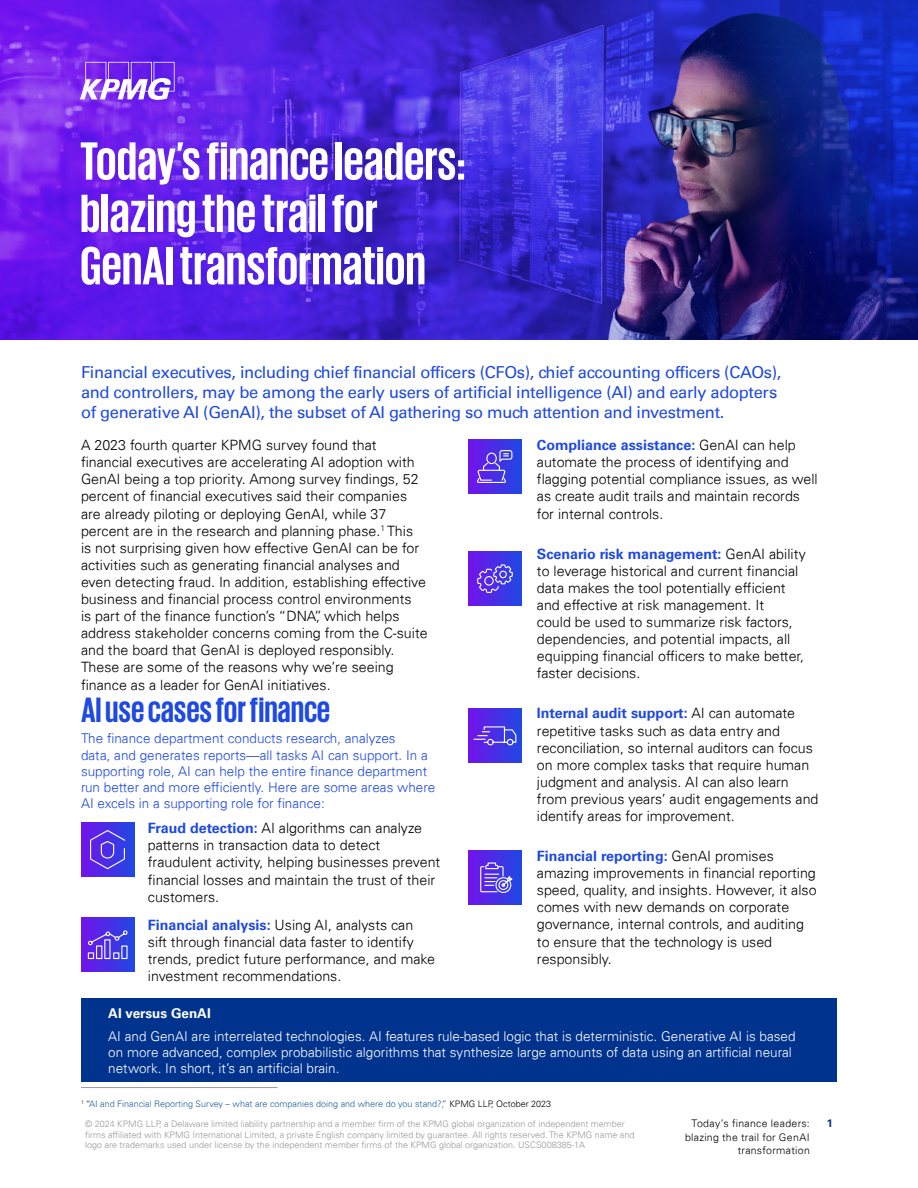
<style>
.page{position:relative;width:918px;height:1188px;background:#fff}
.page>*{position:absolute;margin:0;border:0;box-sizing:border-box;transform-origin:0 0}
.t1{font:700 70.5px/61.5px "KPMG";color:#fff}
.t2{font:700 54.9px/52.3px "KPMG";color:#fff}
.t3{font:700 36px "KPMG";color:#1e49e2}
.t4{font:16.5px/19.8px "Univers 55 Roman";letter-spacing:-.02em;color:#1e49e2}
.t5{font:300 14.25px/17.1px "Univers 45";color:#000}
.t6{font:700 14.25px "Univers 65";color:#1e49e2}
.t7{font:300 13.5px/16.2px "Univers 45";color:#fff}
.t8{font:300 13.5px/16.2px "Univers 45";color:#1e49e2}
.t9{font:700 13.5px "Univers 65";color:#fff}
.t10{font:700 10.8px "Univers 65";color:#00338d}
.t11{font:300 10.5px/13.6px "Univers 45";letter-spacing:.03em;color:#000;text-align:right}
.t12{font:300 9px/10.8px "Univers 45";color:#989898}
.t13{font:300 9px "Univers 45";color:#215e9e}
.s1{font-family:"Univers 45";font-weight:300;color:#000}
.s2{font-family:"Univers 65";font-weight:700;color:#1e49e2}
.s3{color:#000}
.s4{color:#00338d}
</style>
<div class="page">
<div style="left:468px;top:552px;width:54px;height:54px;background:linear-gradient(to right,#7213ea,#2247e2)"></div>
<svg style="left:477px;top:564px;width:36px;height:30px"></svg>
<div style="left:468px;top:709px;width:54px;height:54px;background:linear-gradient(to right,#7213ea,#2247e2)"></div>
<svg style="left:473px;top:726px;width:44px;height:20px"></svg>
<div style="left:81px;top:918px;width:53px;height:54px;background:linear-gradient(to right,#7213ea,#2147e2)"></div>
<svg style="left:87px;top:930px;width:41px;height:30px"></svg>
<div style="left:81px;top:823px;width:53px;height:54px;background:linear-gradient(to right,#7213ea,#2147e2)"></div>
<svg style="left:89px;top:829px;width:38px;height:41px;background:#5c45e8"></svg>
<div style="left:81px;top:998px;width:755px;height:84px;background:#00338d"></div>
<div style="left:468px;top:440px;width:53px;height:54px;background:linear-gradient(to right,#7213ea,#2147e2)"></div>
<svg style="left:476px;top:449px;width:37px;height:35px"></svg>
<div style="left:468px;top:851px;width:53px;height:54px;background:linear-gradient(to right,#7213ea,#2147e2)"></div>
<svg style="left:480px;top:862px;width:34px;height:32px"></svg>
<hr style="left:81px;top:1087px;width:197px;height:1px;background:#989898">
<img style="left:0;top:0;width:918px;height:339px">
<svg style="left:80px;top:62px;width:96px;height:38px"></svg>
<h1 class="t1" style="left:81px;top:128px;width:394px">Transform finance with AI governance</h1>
<h2 class="t2" style="left:80px;top:133px;width:387px">Today’s finance leaders: blazing the trail for<br>GenAI transformation</h2>
<p class="t4" style="left:81px;top:363px;width:702px">Financial executives, including chief financial officers (CFOs), chief accounting officers (CAOs), and controllers, may be among the early users of artificial intelligence (AI) and early adopters of generative AI (GenAI), the subset of AI gathering so much attention and investment.</p>
<p class="t5" style="left:81px;top:437px;width:348px">A 2023 fourth quarter KPMG survey found that financial executives are accelerating AI adoption with GenAI being a top priority. Among survey findings, 52 percent of financial executives said their companies are already piloting or deploying GenAI, while 37 percent are in the research and planning phase.<sup>1</sup> This<br>is not surprising given how effective GenAI can be for activities such as generating financial analyses and even detecting fraud. In addition, establishing effective business and financial process control environments<br>is part of the finance function’s “DNA”, which helps address stakeholder concerns coming from the C-suite and the board that GenAI is deployed responsibly.<br>These are some of the reasons why we’re seeing finance as a leader for GenAI initiatives.</p>
<h3 class="t3" style="left:81px;top:692px;width:251px">AI use cases for finance</h3>
<p class="t6" style="left:537px;top:437px;width:260px">Compliance assistance: <span class="s1">GenAI can help</span></p>
<p class="t5" style="left:537px;top:454px;width:282px">automate the process of identifying and flagging potential compliance issues, as well as create audit trails and maintain records for internal controls.</p>
<p class="t6" style="left:537px;top:545px;width:270px">Scenario risk management: <span class="s1">GenAI ability</span></p>
<p class="t5" style="left:537px;top:562px;width:269px">to leverage historical and current financial data makes the tool potentially efficient and effective at risk management. It<br>could be used to summarize risk factors, dependencies, and potential impacts, all equipping financial officers to make better, faster decisions.</p>
<p class="t6" style="left:537px;top:705px;width:260px">Internal audit support: <span class="s1">AI can automate</span></p>
<p class="t5" style="left:537px;top:722px;width:283px">repetitive tasks such as data entry and reconciliation, so internal auditors can focus on more complex tasks that require human judgment and analysis. AI can also learn from previous years’ audit engagements and identify areas for improvement.</p>
<p class="t6" style="left:537px;top:848px;width:238px">Financial reporting: <span class="s1">GenAI promises</span></p>
<p class="t5" style="left:537px;top:865px;width:281px">amazing improvements in financial reporting speed, quality, and insights. However, it also comes with new demands on corporate governance, internal controls, and auditing to ensure that the technology is used responsibly.</p>
<p class="t8" style="left:81px;top:731px;width:356px">The finance department conducts research, analyzes<br>data, and generates reports—all tasks AI can support. In a supporting role, AI can help the entire finance department run better and more efficiently. Here are some areas where AI excels in a supporting role for finance:</p>
<p class="t5" style="left:148px;top:820px;width:294px"><span class="s2">Fraud detection:</span> AI algorithms can analyze patterns in transaction data to detect fraudulent activity, helping businesses prevent financial losses and maintain the trust of their customers.</p>
<p class="t5" style="left:148px;top:916px;width:289px"><span class="s2">Financial analysis:</span> Using AI, analysts can sift through financial data faster to identify trends, predict future performance, and make investment recommendations.</p>
<p class="t9" style="left:108px;top:1005px;width:104px">AI versus GenAI</p>
<p class="t7" style="left:108px;top:1028px;width:689px">AI and GenAI are interrelated technologies. AI features rule-based logic that is deterministic. Generative AI is based on more advanced, complex probabilistic algorithms that synthesize large amounts of data using an artificial neural network. In short, it’s an artificial brain.</p>
<p class="t13" style="left:81px;top:1099px;width:472px"><sup>1</sup> <span class="s3">“</span>AI and Financial Reporting Survey – what are companies doing and where do you stand?,<span class="s4">”</span> <span class="s3">KPMG LLP, October 2023</span></p>
<p class="t12" style="left:85px;top:1118px;width:551px">© 2024 KPMG LLP, a Delaware limited liability partnership and a member firm of the KPMG global organization of independent member firms affiliated with KPMG International Limited, a private English company limited by guarantee. All rights reserved. The KPMG name and logo are trademarks used under license by the independent member firms of the KPMG global organization. USCS008385-1A</p>
<p class="t11" style="left:692px;top:1116px;width:120px">Today’s finance leaders:</p>
<p class="t10" style="left:827px;top:1117px;width:8px">1</p>
<p class="t11" style="left:685px;top:1130px;width:126px">blazing the trail for GenAI transformation</p>
</div>
